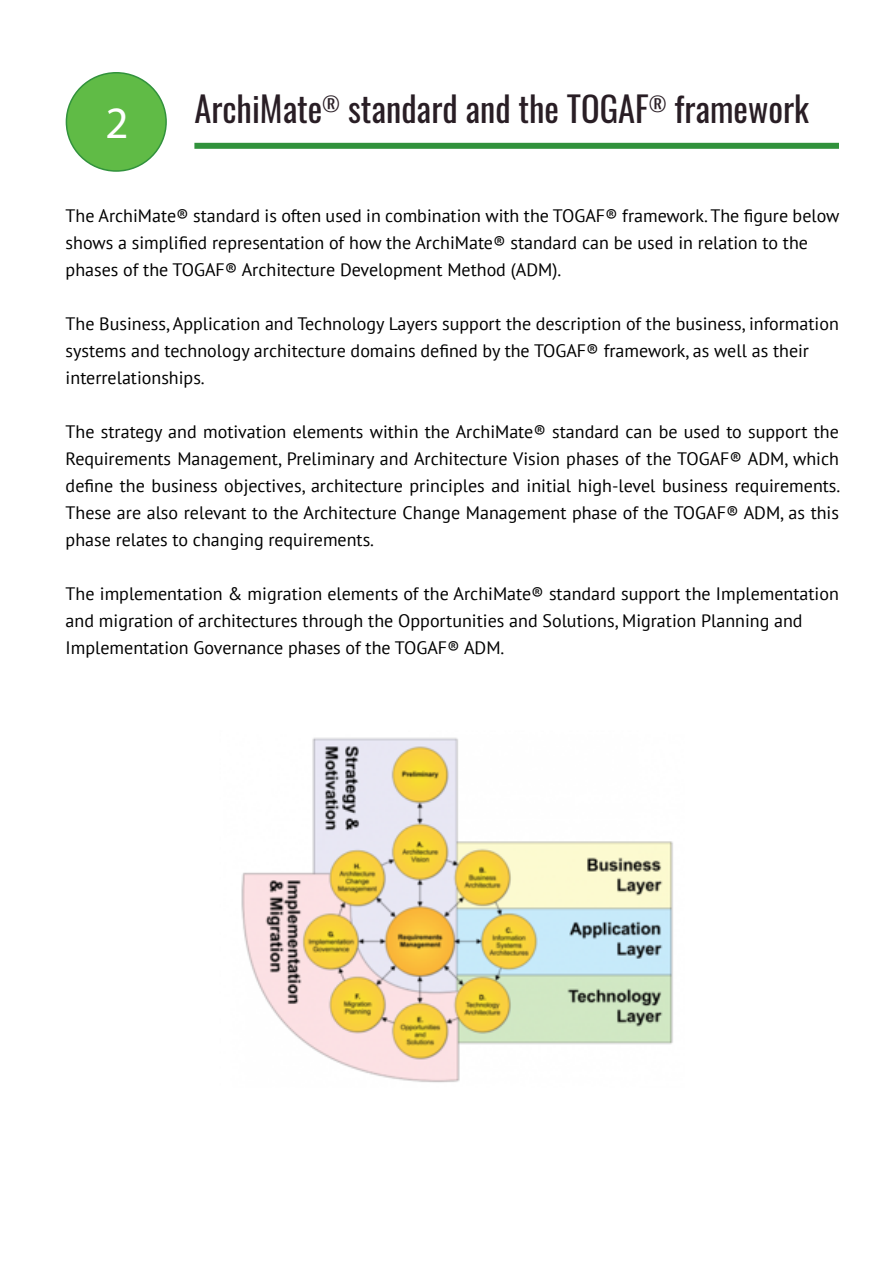
<style>
.page{position:relative;width:893px;height:1263px;background:#fff}
.page>*{position:absolute;margin:0;border:0;box-sizing:border-box;transform-origin:0 0}
.t1{font:45px "Myriad Pro";color:#fff}
.t2{font:34.5px "Oswald";color:#291e25}
.t3{font:18px/27px "PT Sans";color:#000}
</style>
<div class="page">
<div style="left:66px;top:73px;width:100px;height:98px;background:#60bb46;border-radius:50%"></div>
<div style="left:66px;top:72px;width:101px;height:100px;border:2px solid #31923c;border-radius:50%"></div>
<div style="left:194px;top:143px;width:645px;height:6px;background:#31923c"></div>
<img style="left:241px;top:737px;width:432px;height:346px">
<p class="t1" style="left:105px;top:95px;width:25px">2</p>
<p class="t2" style="left:194px;top:78px;width:616px">ArchiMate<sup>®</sup> standard and the TOGAF<sup>®</sup> framework</p>
<p class="t3" style="left:66px;top:202px;width:775px">The ArchiMate® standard is often used in combination with the TOGAF® framework. The figure below shows a simplified representation of how the ArchiMate® standard can be used in relation to the</p>
<p class="t3" style="left:66px;top:256px;width:497px">phases of the TOGAF® Architecture Development Method (ADM).</p>
<p class="t3" style="left:66px;top:310px;width:775px">The Business, Application and Technology Layers support the description of the business, information systems and technology architecture domains defined by the TOGAF® framework, as well as their</p>
<p class="t3" style="left:66px;top:364px;width:141px">interrelationships.</p>
<p class="t3" style="left:66px;top:418px;width:776px;text-align:justify">The strategy and motivation elements within the ArchiMate® standard can be used to support the Requirements Management, Preliminary and Architecture Vision phases of the TOGAF® ADM, which define the business objectives, architecture principles and initial high-level business requirements.<br>These are also relevant to the Architecture Change Management phase of the TOGAF® ADM, as this phase relates to changing requirements.</p>
<p class="t3" style="left:66px;top:580px;width:775px">The implementation &amp; migration elements of the ArchiMate® standard support the Implementation and migration of architectures through the Opportunities and Solutions, Migration Planning and</p>
<p class="t3" style="left:66px;top:634px;width:440px">Implementation Governance phases of the TOGAF® ADM.</p>
</div>
